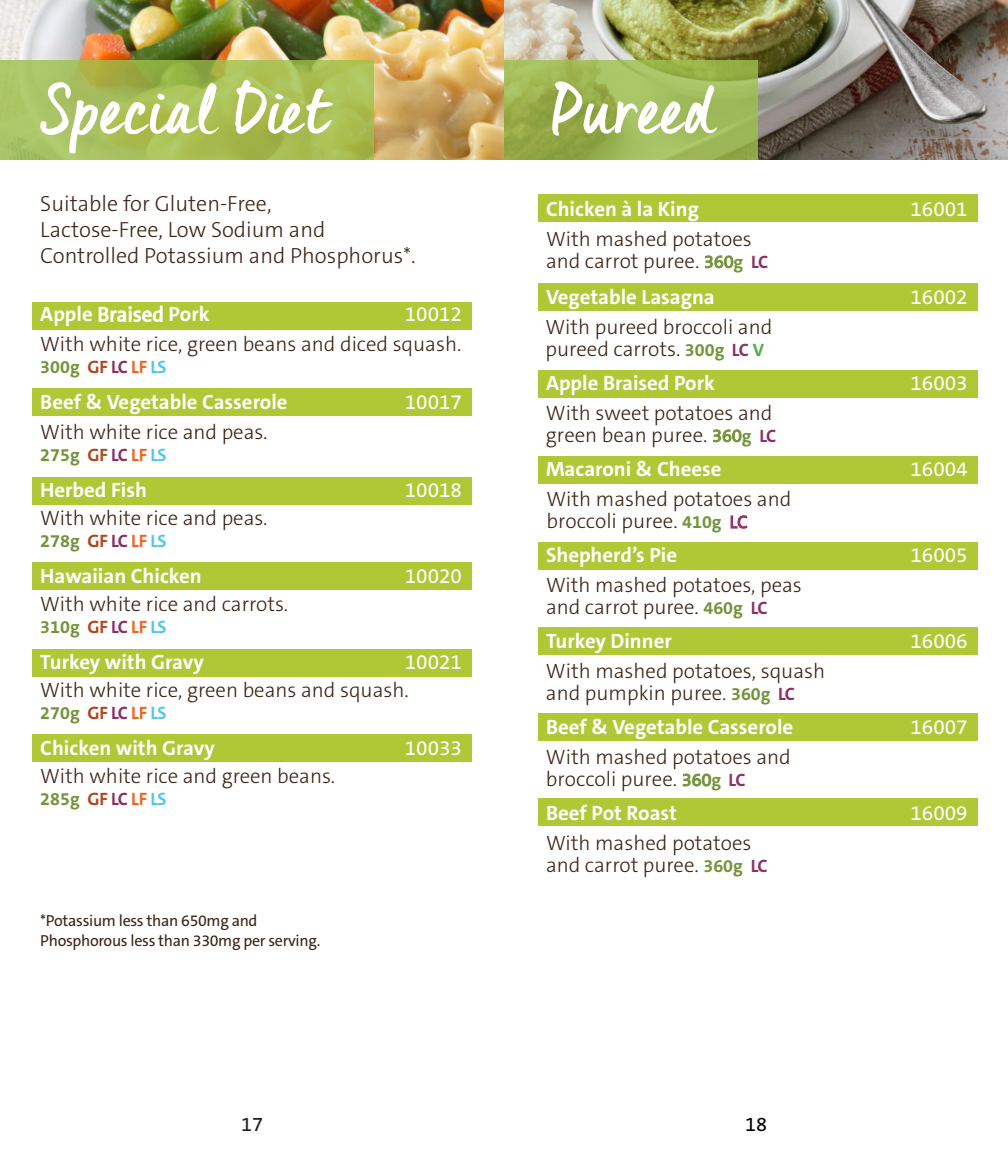
<style>
.page{position:relative;width:1008px;height:1152px;background:#fff}
.page>*{position:absolute;margin:0;border:0;box-sizing:border-box;transform-origin:0 0}
.t1{font:700 68px "Quintus";letter-spacing:.025em;color:#fff}
.Meal_Name{font:300 22px/26px "The Sans C5";color:#3e2417}
.Meal_Name-2{font:300 20.8px/22px "The Sans C5";color:#3e2417}
.Meal_Name-3{font:700 20.8px "The Sans C5";color:#fff}
.Meal_Name-4{font:20.8px "The Sans C5";color:#fff}
.t2{font:20px "The Sans C5";color:#231f20}
.t3{font:20px "The Sans C5";color:#000}
.Meal_Name-5{font:700 18px "The Sans C5";letter-spacing:-.02em;color:#75933b}
.Meal_Name-6{font:16px/20px "The Sans C5";letter-spacing:-.02em;color:#3e2417}
.s1{font-weight:400;color:#fff}
.s2{color:#b3451d}
.s3{color:#8d2f66}
.s4{color:#f26221}
.s5{color:#4fc8eb}
.s6{font-weight:400;font-size:18px;color:#75933b}
.s7{font-weight:700;font-size:18px;color:#75933b}
.s8{font-weight:700;font-size:18px;color:#8d2f66}
.s9{font-weight:700;font-size:18px;color:#48af45}
.s10{font-weight:400;font-size:18px;color:#8e3268}
</style>
<div class="page">
<img style="left:504px;top:0;width:504px;height:160px">
<img style="left:0;top:0;width:504px;height:160px">
<svg style="left:0;top:60px;width:374px;height:100px;background:#a8be56"></svg>
<svg style="left:504px;top:60px;width:253px;height:100px;background:#9cb554"></svg>
<div style="left:32px;top:302px;width:440px;height:27px;background:#b0c836"></div>
<div style="left:32px;top:388px;width:440px;height:27px;background:#b0c836"></div>
<div style="left:32px;top:477px;width:440px;height:27px;background:#b0c836"></div>
<div style="left:32px;top:562px;width:440px;height:28px;background:#b0c836"></div>
<div style="left:32px;top:650px;width:440px;height:27px;background:#b0c836"></div>
<div style="left:32px;top:735px;width:440px;height:27px;background:#b0c836"></div>
<div style="left:538px;top:195px;width:440px;height:27px;background:#b0c836"></div>
<div style="left:538px;top:283px;width:440px;height:27px;background:#b0c836"></div>
<div style="left:538px;top:370px;width:440px;height:27px;background:#b0c836"></div>
<div style="left:538px;top:456px;width:440px;height:27px;background:#b0c836"></div>
<div style="left:538px;top:542px;width:440px;height:27px;background:#b0c836"></div>
<div style="left:538px;top:627px;width:440px;height:27px;background:#b0c836"></div>
<div style="left:538px;top:714px;width:440px;height:27px;background:#b0c836"></div>
<div style="left:538px;top:799px;width:440px;height:27px;background:#b0c836"></div>
<p class="t1" style="left:40px;top:57px;width:291px">Special Diet</p>
<p class="Meal_Name" style="left:40px;top:190px;width:377px">Suitable for Gluten-Free,<br>Lactose-Free, Low Sodium and<br>Controlled Potassium and Phosphorus*.</p>
<p class="Meal_Name-2" style="left:40px;top:299px;width:423px;line-height:30px;text-align:right"><span class="s1">10012<br></span>With white rice, green beans and diced squash.</p>
<p class="Meal_Name-5" style="left:40px;top:356px;width:128px">300g <span class="s2">GF</span> <span class="s3">LC</span> <span class="s4">LF</span> <span class="s5">LS</span></p>
<p class="Meal_Name-3" style="left:40px;top:389px;width:249px">Beef &amp; Vegetable Casserole</p>
<p class="Meal_Name-4" style="left:405px;top:389px;width:59px">10017</p>
<p class="Meal_Name-2" style="left:40px;top:421px;width:229px">With white rice and peas.</p>
<p class="Meal_Name-5" style="left:40px;top:444px;width:128px">275g <span class="s2">GF</span> <span class="s3">LC</span> <span class="s4">LF</span> <span class="s5">LS</span></p>
<p class="Meal_Name-3" style="left:40px;top:477px;width:108px">Herbed Fish</p>
<p class="Meal_Name-4" style="left:405px;top:477px;width:59px">10018</p>
<p class="Meal_Name-2" style="left:40px;top:507px;width:229px">With white rice and peas.</p>
<p class="Meal_Name-5" style="left:40px;top:530px;width:128px">278g <span class="s2">GF</span> <span class="s3">LC</span> <span class="s4">LF</span> <span class="s5">LS</span></p>
<p class="Meal_Name-3" style="left:40px;top:563px;width:163px">Hawaiian Chicken</p>
<p class="Meal_Name-4" style="left:405px;top:563px;width:59px">10020</p>
<p class="Meal_Name-2" style="left:40px;top:593px;width:249px">With white rice and carrots.</p>
<p class="Meal_Name-5" style="left:40px;top:616px;width:128px">310g <span class="s2">GF</span> <span class="s3">LC</span> <span class="s4">LF</span> <span class="s5">LS</span></p>
<p class="Meal_Name-3" style="left:40px;top:649px;width:165px">Turkey with Gravy</p>
<p class="Meal_Name-2" style="left:40px;top:648px;width:423px;line-height:28px;text-indent:365px"><span class="s1">10021<br></span>With white rice, green beans and squash.</p>
<p class="Meal_Name-5" style="left:40px;top:702px;width:128px">270g <span class="s2">GF</span> <span class="s3">LC</span> <span class="s4">LF</span> <span class="s5">LS</span></p>
<p class="Meal_Name-3" style="left:40px;top:735px;width:176px">Chicken with Gravy</p>
<p class="Meal_Name-4" style="left:405px;top:735px;width:59px">10033</p>
<p class="Meal_Name-2" style="left:40px;top:765px;width:296px">With white rice and green beans.</p>
<p class="Meal_Name-5" style="left:40px;top:788px;width:128px">285g <span class="s2">GF</span> <span class="s3">LC</span> <span class="s4">LF</span> <span class="s5">LS</span></p>
<p class="Meal_Name-6" style="left:40px;top:911px;width:282px">*Potassium less than 650mg and<br>Phosphorous less than 330mg per serving.</p>
<h1 class="t1" style="left:552px;top:57px;width:162px">Pureed</h1>
<p class="Meal_Name-3" style="left:546px;top:195px;width:154px">Chicken à la King</p>
<p class="Meal_Name-4" style="left:911px;top:195px;width:59px">16001</p>
<p class="Meal_Name-2" style="left:546px;top:228px;width:224px">With mashed potatoes and carrot puree. <span class="s6">360</span><span class="s7">g</span> <span class="s8">LC</span></p>
<p class="Meal_Name-3" style="left:546px;top:283px;width:170px">Vegetable Lasagna</p>
<p class="Meal_Name-4" style="left:911px;top:283px;width:59px">16002</p>
<p class="Meal_Name-2" style="left:545px;top:316px;width:228px">With pureed broccoli and pureed carrots. <span class="s7">300g</span> <span class="s8">LC</span> <span class="s9">V</span></p>
<p class="Meal_Name-3" style="left:546px;top:369px;width:171px">Apple Braised Pork</p>
<p class="Meal_Name-4" style="left:911px;top:369px;width:59px">16003</p>
<p class="Meal_Name-2" style="left:546px;top:402px;width:232px">With sweet potatoes and green bean puree. <span class="s6">360</span><span class="s7">g</span> <span class="s8">LC</span></p>
<p class="Meal_Name-3" style="left:546px;top:455px;width:177px">Macaroni &amp; Cheese</p>
<p class="Meal_Name-4" style="left:911px;top:455px;width:59px">16004</p>
<p class="Meal_Name-2" style="left:546px;top:488px;width:246px">With mashed potatoes and broccoli puree. <span class="s7">410g</span> <span class="s10">LC</span></p>
<p class="Meal_Name-3" style="left:546px;top:541px;width:133px">Shepherd’s Pie</p>
<p class="Meal_Name-4" style="left:911px;top:541px;width:59px">16005</p>
<p class="Meal_Name-2" style="left:546px;top:574px;width:257px">With mashed potatoes, peas and carrot puree. <span class="s7">460g</span> <span class="s8">LC</span></p>
<p class="Meal_Name-3" style="left:546px;top:627px;width:127px">Turkey Dinner</p>
<p class="Meal_Name-4" style="left:911px;top:627px;width:59px">16006</p>
<p class="Meal_Name-2" style="left:546px;top:660px;width:281px">With mashed potatoes, squash and pumpkin puree. <span class="s7">360g</span> <span class="s8">LC</span></p>
<p class="Meal_Name-3" style="left:546px;top:713px;width:249px">Beef &amp; Vegetable Casserole</p>
<p class="Meal_Name-4" style="left:911px;top:713px;width:59px">16007</p>
<p class="Meal_Name-2" style="left:546px;top:746px;width:246px">With mashed potatoes and broccoli puree. <span class="s6">360</span><span class="s7">g</span> <span class="s8">LC</span></p>
<p class="Meal_Name-3" style="left:546px;top:799px;width:133px">Beef Pot Roast</p>
<p class="Meal_Name-4" style="left:911px;top:799px;width:59px">16009</p>
<p class="Meal_Name-2" style="left:546px;top:832px;width:223px">With mashed potatoes and carrot puree. <span class="s7">360g</span> <span class="s8">LC</span></p>
<p class="t2" style="left:241px;top:1112px;width:24px">17</p>
<p class="t3" style="left:745px;top:1112px;width:23px">18</p>
</div>
